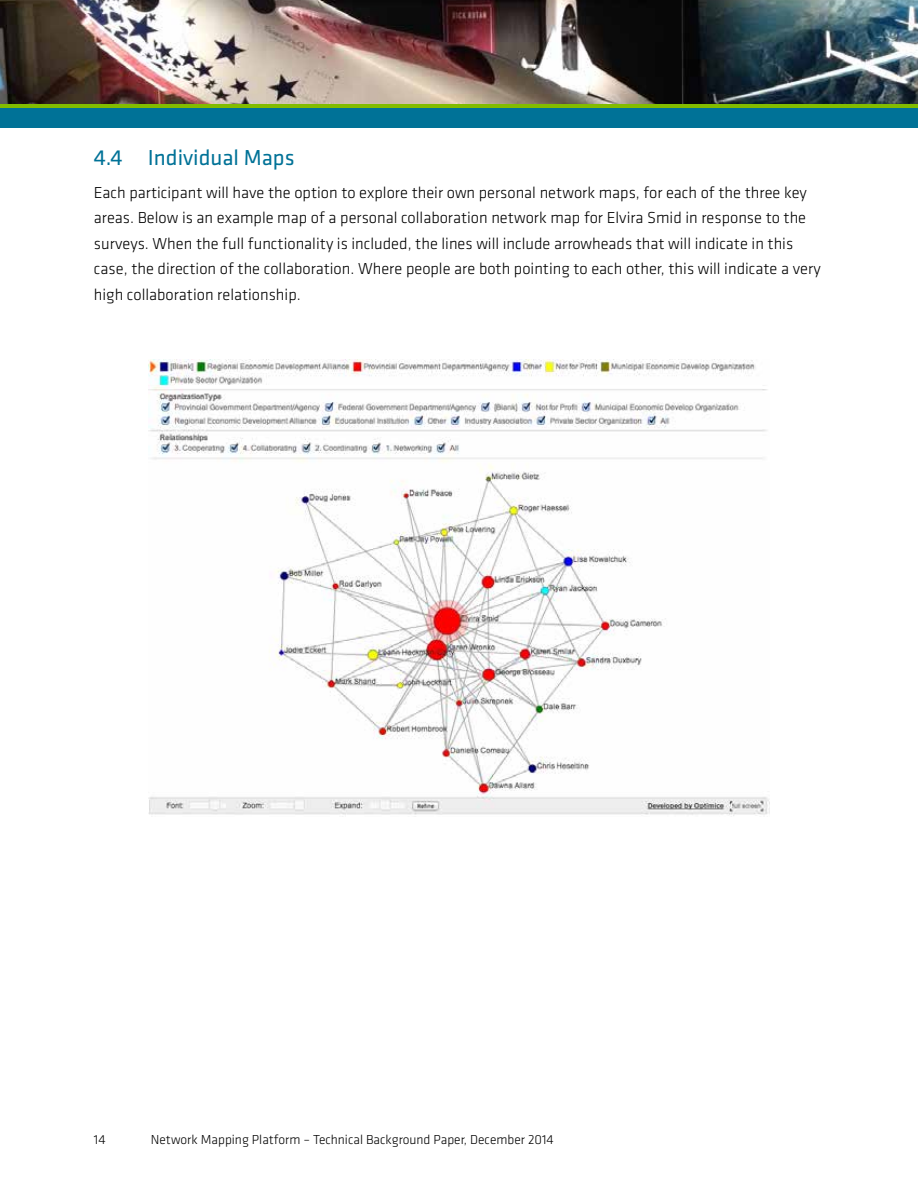
<style>
.page{position:relative;width:918px;height:1188px;background:#fff}
.page>*{position:absolute;margin:0;border:0;box-sizing:border-box;transform-origin:0 0}
.t1{font:22.5px "Klavika";color:#007297}
.t2{font:300 16.5px/25.5px "Klavika";color:#000}
.t3{font:300 13.5px "Klavika";color:#000}
</style>
<div class="page">
<img style="left:0;top:0;width:918px;height:104px">
<svg style="left:0;top:104px;width:918px;height:5px;background:#68ad1e"></svg>
<div style="left:0;top:109px;width:918px;height:19px;background:#007297"></div>
<img style="left:149px;top:360px;width:620px;height:456px">
<h1 class="t1" style="left:94px;top:143px;width:202px">4.4 Individual Maps</h1>
<p class="t2" style="left:94px;top:179px;width:728px">Each participant will have the option to explore their own personal network maps, for each of the three key areas. Below is an example map of a personal collaboration network map for Elvira Smid in response to the surveys. When the full functionality is included, the lines will include arrowheads that will indicate in this case, the direction of the collaboration. Where people are both pointing to each other, this will indicate a very high collaboration relationship.</p>
<p class="t3" style="left:94px;top:1132px;width:13px">14</p>
<p class="t3" style="left:151px;top:1132px;width:404px">Network Mapping Platform – Technical Background Paper, December 2014</p>
</div>
